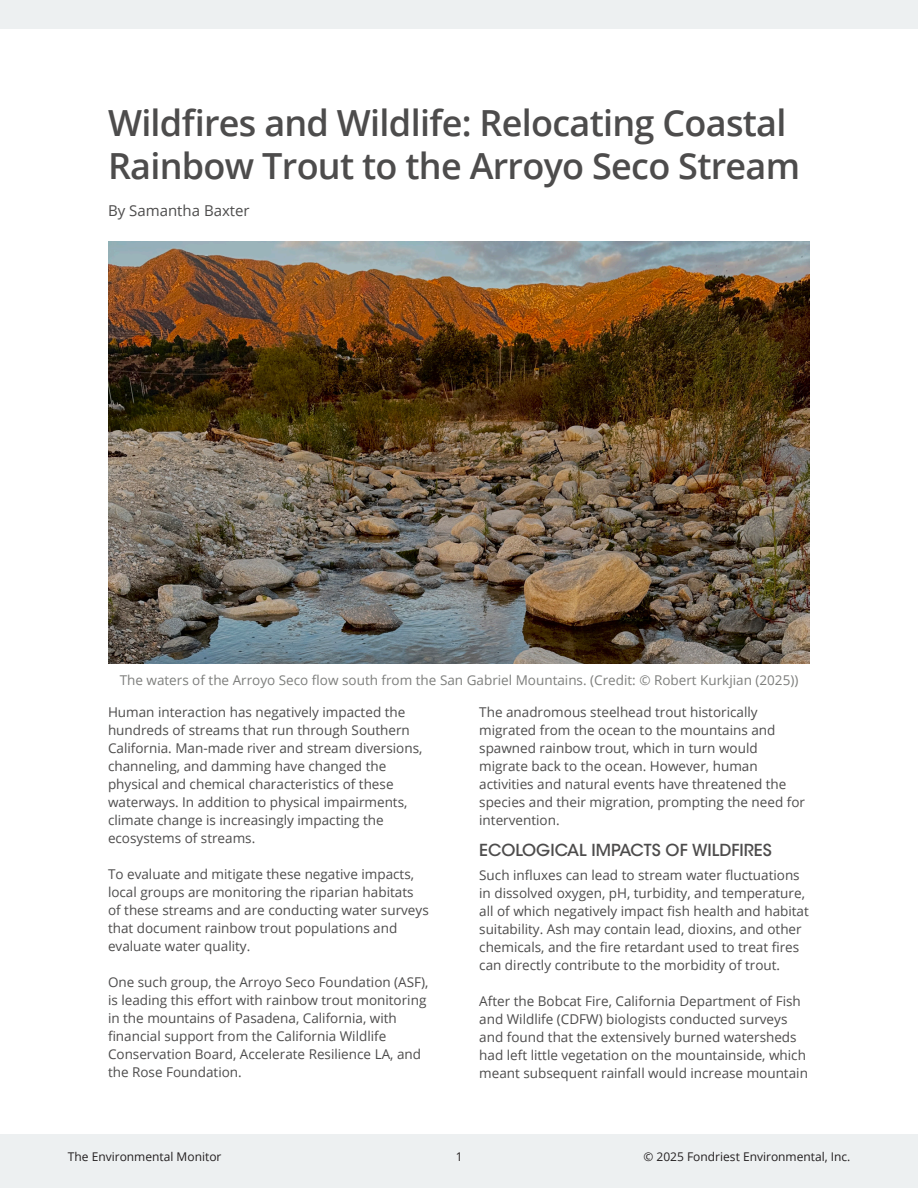
<style>
.page{position:relative;width:918px;height:1188px;background:#fff}
.page>*{position:absolute;margin:0;border:0;box-sizing:border-box;transform-origin:0 0}
.t1{font:600 36px/43.2px "Open Sans";letter-spacing:-.02em;color:#4d4c4c}
.t2{font:500 16.5px "ITC Avant Garde Std";color:#4d4c4c}
.t3{font:15px "Open Sans";color:#4d4c4c}
.t4{font:13.5px/18px "Open Sans";color:#4d4c4c}
.t5{font:13.5px "Open Sans";color:#7d7e7c}
.t6{font:12px "Open Sans";color:#231f20}
</style>
<div class="page">
<div style="left:0;top:0;width:918px;height:28px;background:#edf0f1"></div>
<div style="left:0;top:1134px;width:918px;height:54px;background:#edf0f1"></div>
<img style="left:108px;top:241px;width:702px;height:422px">
<p class="t1" style="left:108px;top:100px;width:694px">Wildfires and Wildlife: Relocating Coastal<br>Rainbow Trout to the Arroyo Seco Stream</p>
<p class="t3" style="left:108px;top:200px;width:143px">By Samantha Baxter</p>
<p class="t5" style="left:120px;top:671px;width:680px">The waters of the Arroyo Seco flow south from the San Gabriel Mountains. (Credit: © Robert Kurkjian (2025))</p>
<p class="t4" style="left:108px;top:702px;width:316px">Human interaction has negatively impacted the hundreds of streams that run through Southern California. Man-made river and stream diversions, channeling, and damming have changed the physical and chemical characteristics of these waterways. In addition to physical impairments, climate change is increasingly impacting the ecosystems of streams.</p>
<p class="t4" style="left:108px;top:864px;width:322px">To evaluate and mitigate these negative impacts, local groups are monitoring the riparian habitats of these streams and are conducting water surveys that document rainbow trout populations and evaluate water quality.</p>
<p class="t4" style="left:108px;top:972px;width:322px">One such group, the Arroyo Seco Foundation (ASF), is leading this effort with rainbow trout monitoring in the mountains of Pasadena, California, with financial support from the California Wildlife Conservation Board, Accelerate Resilience LA, and the Rose Foundation.</p>
<p class="t4" style="left:479px;top:702px;width:327px">The anadromous steelhead trout historically migrated from the ocean to the mountains and spawned rainbow trout, which in turn would migrate back to the ocean. However, human activities and natural events have threatened the species and their migration, prompting the need for intervention.</p>
<p class="t2" style="left:479px;top:840px;width:294px">ECOLOGICAL IMPACTS OF WILDFIRES</p>
<p class="t4" style="left:479px;top:866px;width:331px">Such influxes can lead to stream water fluctuations in dissolved oxygen, pH, turbidity, and temperature, all of which negatively impact fish health and habitat suitability. Ash may contain lead, dioxins, and other chemicals, and the fire retardant used to treat fires can directly contribute to the morbidity of trout.</p>
<p class="t4" style="left:479px;top:992px;width:330px">After the Bobcat Fire, California Department of Fish and Wildlife (CDFW) biologists conducted surveys and found that the extensively burned watersheds had left little vegetation on the mountainside, which meant subsequent rainfall would increase mountain</p>
<p class="t6" style="left:68px;top:1149px;width:155px">The Environmental Monitor</p>
<p class="t6" style="left:456px;top:1149px;width:8px">1</p>
<p class="t6" style="left:643px;top:1149px;width:209px">© 2025 Fondriest Environmental, Inc.</p>
</div>
